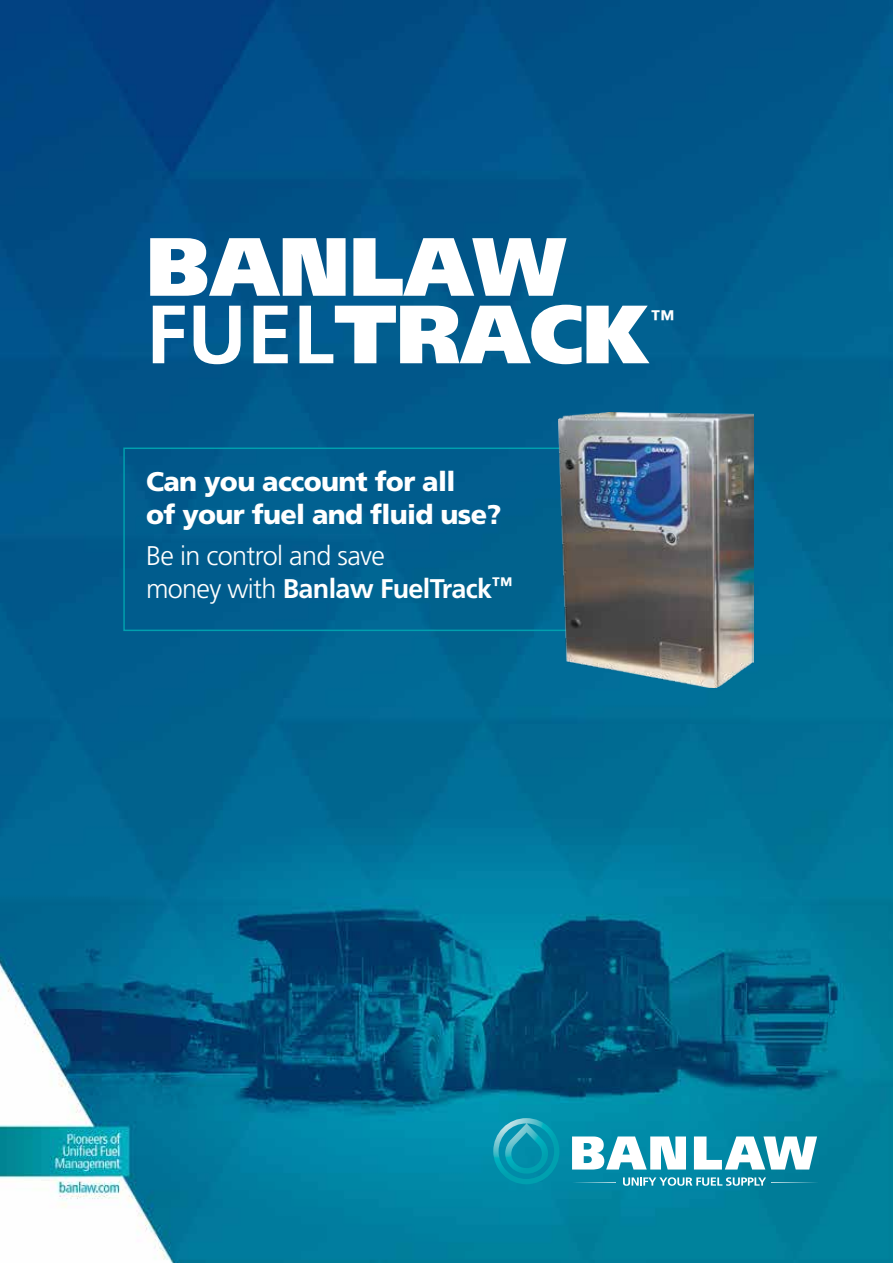
<style>
.page{position:relative;width:893px;height:1263px;background:#fff}
.page>*{position:absolute;margin:0;border:0;box-sizing:border-box;transform-origin:0 0}
.t1{font:900 82.5px/67.5px "Frutiger LT Std";color:#fff}
.t2{font:300 27px/33px "Frutiger LT Std";letter-spacing:-.025em;color:#fff}
.t3{font:900 27px/33px "Frutiger LT Std";letter-spacing:-.025em;color:#fff}
.t4{font:700 24px "Frutiger LT Std";color:#fff}
.s1{font-weight:700}
</style>
<div class="page">
<img style="left:0;top:0;width:893px;height:1263px">
<svg style="left:493px;top:1118px;width:66px;height:66px;background:#129cb2"></svg>
<svg style="left:572px;top:1128px;width:279px;height:58px"></svg>
<svg style="left:570px;top:1182px;width:46px;height:1px"></svg>
<svg style="left:771px;top:1182px;width:46px;height:1px"></svg>
<div style="left:123px;top:447px;width:436px;height:185px;background:#005f8f"></div>
<img style="left:559px;top:412px;width:195px;height:276px">
<h1 class="t1" style="left:146px;top:233px;width:506px">BANLAW<br><span class="s1">Fuel</span>TRACK</h1>
<p class="t4" style="left:650px;top:305px;width:25px">™</p>
<p class="t3" style="left:146px;top:464px;width:357px">Can you account for all<br>of your fuel and fluid use?</p>
<p class="t2" style="left:146px;top:540px;width:368px">Be in control and save<br>money with <span class="s1">Banlaw FuelTrack</span><sup>™</sup></p>
</div>
